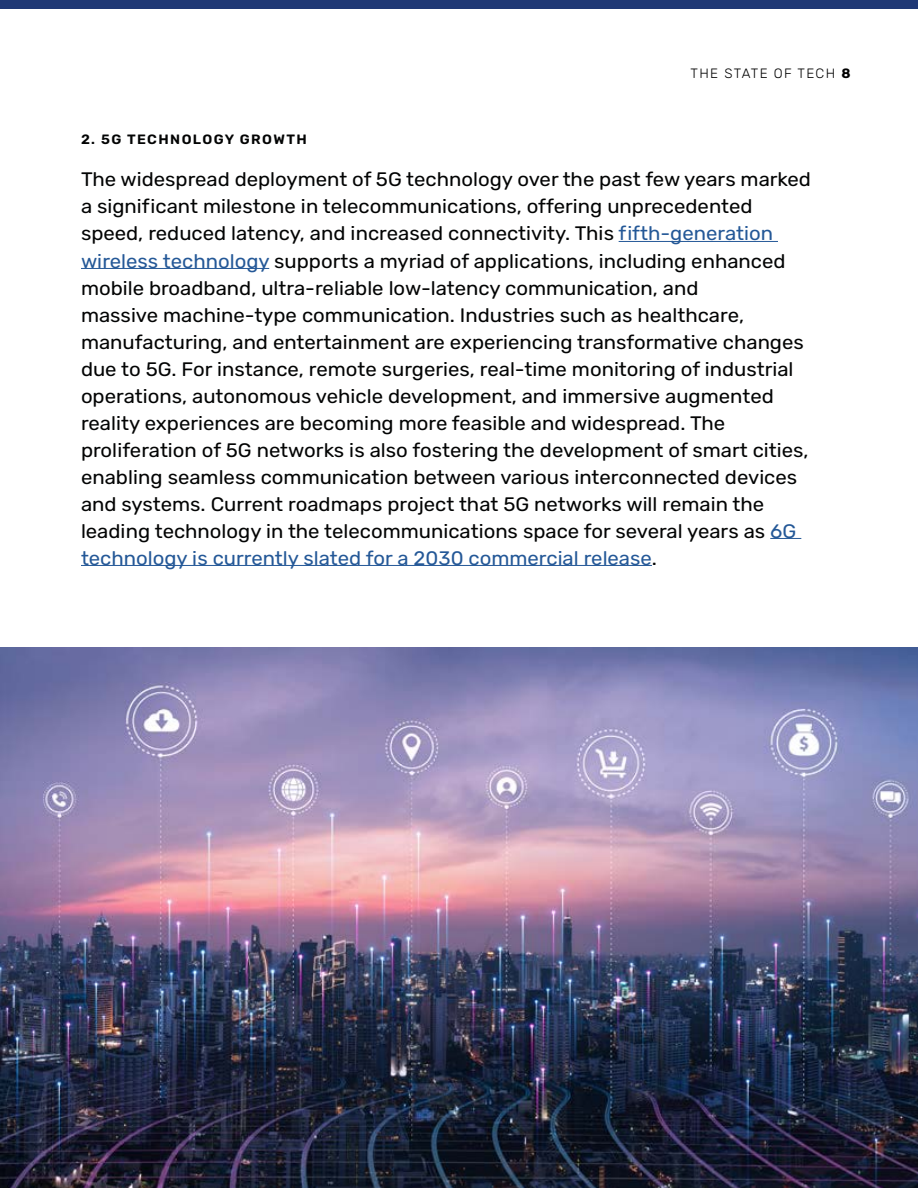
<style>
.page{position:relative;width:918px;height:1188px;background:#fff}
.page>*{position:absolute;margin:0;border:0;box-sizing:border-box;transform-origin:0 0}
.t1{font:19.5px/27px "Rubik";color:#030404;scale:1.04 1}
.t2{font:600 13.5px "Rubik";letter-spacing:.1em;color:#030404;scale:1.04 1}
.t3{font:300 13.5px "Rubik";letter-spacing:.1em;color:#000}
.s1{font-weight:700}
.s2{color:#245897}
</style>
<div class="page">
<hr style="left:619px;top:241px;width:159px;height:1px;background:#245897">
<hr style="left:81px;top:268px;width:188px;height:1px;background:#245897">
<hr style="left:770px;top:538px;width:31px;height:1px;background:#245897">
<hr style="left:81px;top:565px;width:571px;height:1px;background:#245897">
<div style="left:0;top:0;width:918px;height:8px;background:#1f3875"></div>
<img style="left:0;top:648px;width:918px;height:540px">
<p class="t3" style="left:691px;top:66px;width:161px">THE STATE OF TECH <span class="s1">8</span></p>
<p class="t2" style="left:81px;top:132px;width:219px">2. 5G TECHNOLOGY GROWTH</p>
<p class="t1" style="left:81px;top:167px;width:704px">The widespread deployment of 5G technology over the past few years marked a significant milestone in telecommunications, offering unprecedented speed, reduced latency, and increased connectivity. This <span class="s2">fifth-generation wireless technology</span> supports a myriad of applications, including enhanced mobile broadband, ultra-reliable low-latency communication, and<br>massive machine-type communication. Industries such as healthcare, manufacturing, and entertainment are experiencing transformative changes due to 5G. For instance, remote surgeries, real-time monitoring of industrial operations, autonomous vehicle development, and immersive augmented reality experiences are becoming more feasible and widespread. The proliferation of 5G networks is also fostering the development of smart cities, enabling seamless communication between various interconnected devices and systems. Current roadmaps project that 5G networks will remain the leading technology in the telecommunications space for several years as <span class="s2">6G technology is currently slated for a 2030 commercial release</span>.</p>
</div>
